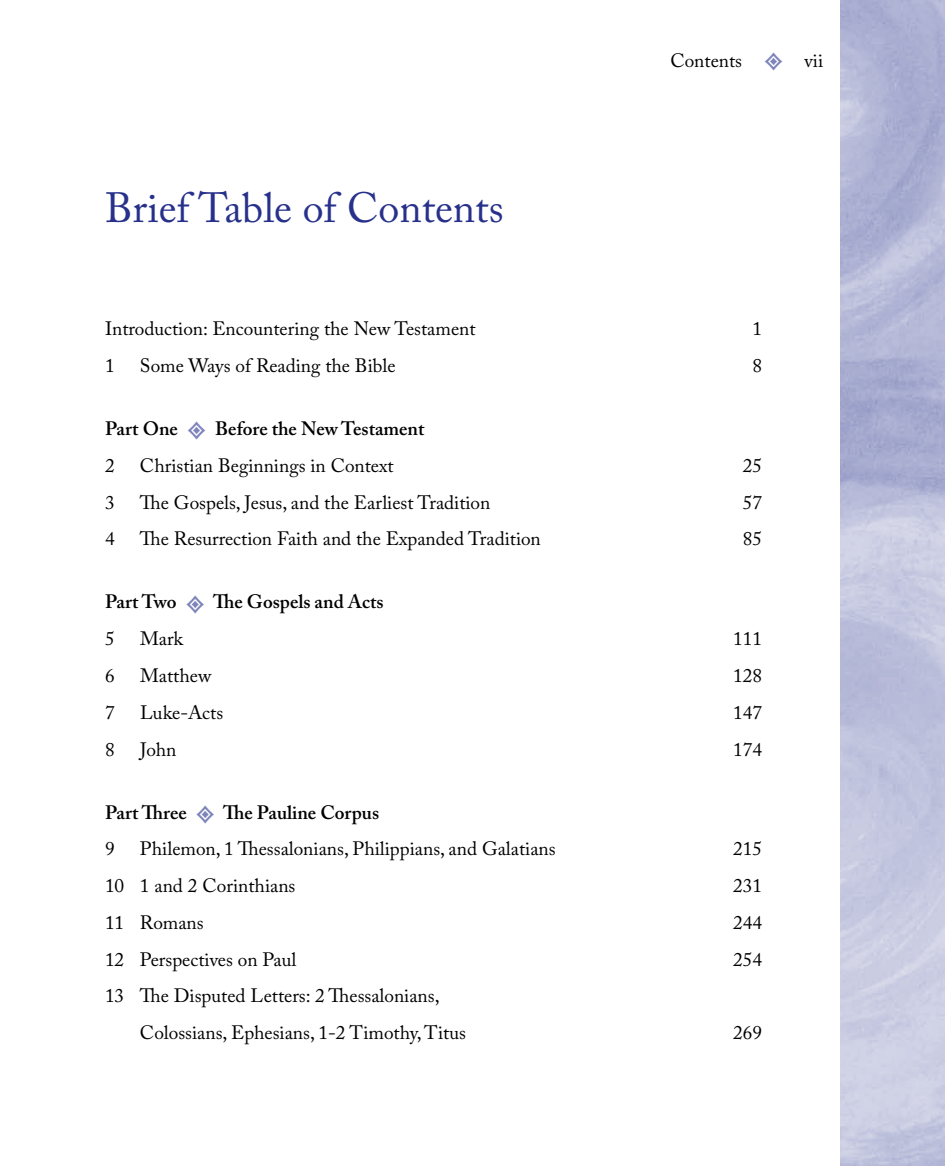
<style>
.page{position:relative;width:945px;height:1166px;background:#fff}
.page>*{position:absolute;margin:0;border:0;box-sizing:border-box;transform-origin:0 0}
.t1{font:42px "Adobe Caslon Pro";color:#27318b}
.t2{font:19.25px/36.8px "Adobe Caslon Pro";color:#000}
.t3{font:600 19.25px/36.8px "Adobe Caslon Pro";color:#000}
.s1{font-family:"Warnock Pro";font-size:42px;color:#7d84b9}
.s2{font-weight:600}
.s3{font-family:"Warnock Pro";font-weight:400;font-size:42px;color:#7d84b9}
.s4{font-weight:400}
</style>
<div class="page">
<h1 class="t1" style="left:105px;top:183px;width:400px">Brief Table of Contents</h1>
<p class="t2" style="left:670px;top:42px;width:154px">Contents <span class="s1">d</span> vii</p>
<p class="t2" style="left:105px;top:310px;width:372px">Introduction: Encountering the New Testament</p>
<p class="t2" style="left:752px;top:310px;width:11px">1</p>
<p class="t2" style="left:105px;top:347px;width:292px">1 S ome Ways of Reading the Bible</p>
<p class="t2" style="left:752px;top:347px;width:11px">8</p>
<p class="t2" style="left:105px;top:410px;width:321px"><span class="s2">Part One</span> <span class="s1">d</span> <span class="s2">Before the New Testament<br></span>2 Christian Beginnings in Context</p>
<p class="t2" style="left:743px;top:447px;width:21px">25</p>
<p class="t2" style="left:105px;top:483px;width:11px">3</p>
<p class="t2" style="left:140px;top:483px;width:352px">The Gospels, Jesus, and the Earliest Tradition</p>
<p class="t2" style="left:743px;top:483px;width:21px">57</p>
<p class="t2" style="left:105px;top:520px;width:11px">4</p>
<p class="t2" style="left:140px;top:520px;width:402px">The Resurrection Faith and the Expanded Tradition</p>
<p class="t2" style="left:743px;top:520px;width:21px">85</p>
<p class="t3" style="left:105px;top:583px;width:280px">Part Two <span class="s3">d</span> The Gospels and Acts<br><span class="s4">5 M ark</span></p>
<p class="t2" style="left:733px;top:620px;width:30px">111</p>
<p class="t2" style="left:105px;top:657px;width:108px">6 M atthew</p>
<p class="t2" style="left:733px;top:657px;width:30px">128</p>
<p class="t2" style="left:105px;top:693px;width:11px">7</p>
<p class="t2" style="left:140px;top:693px;width:85px">Luke-Acts</p>
<p class="t2" style="left:733px;top:693px;width:30px">147</p>
<p class="t2" style="left:105px;top:730px;width:11px">8</p>
<p class="t2" style="left:140px;top:730px;width:38px">John</p>
<p class="t2" style="left:733px;top:730px;width:30px">174</p>
<p class="t3" style="left:105px;top:793px;width:276px">Part Three <span class="s3">d</span> The Pauline Corpus<br><span class="s4">9</span></p>
<p class="t2" style="left:140px;top:830px;width:417px">Philemon, 1 Thessalonians, Philippians, and Galatians</p>
<p class="t2" style="left:733px;top:830px;width:30px">215</p>
<p class="t2" style="left:105px;top:867px;width:192px">10 1 and 2 Corinthians</p>
<p class="t2" style="left:733px;top:867px;width:30px">231</p>
<p class="t2" style="left:105px;top:903px;width:100px">11 Romans</p>
<p class="t2" style="left:733px;top:903px;width:30px">244</p>
<p class="t2" style="left:105px;top:940px;width:193px">12 Perspectives on Paul</p>
<p class="t2" style="left:733px;top:940px;width:30px">254</p>
<p class="t2" style="left:105px;top:977px;width:336px">13 The Disputed Letters: 2 Thessalonians,<br>C</p>
<p class="t2" style="left:154px;top:1014px;width:313px">olossians, Ephesians, 1-2 Timothy, Titus</p>
<p class="t2" style="left:733px;top:1014px;width:30px">269</p>
</div>
